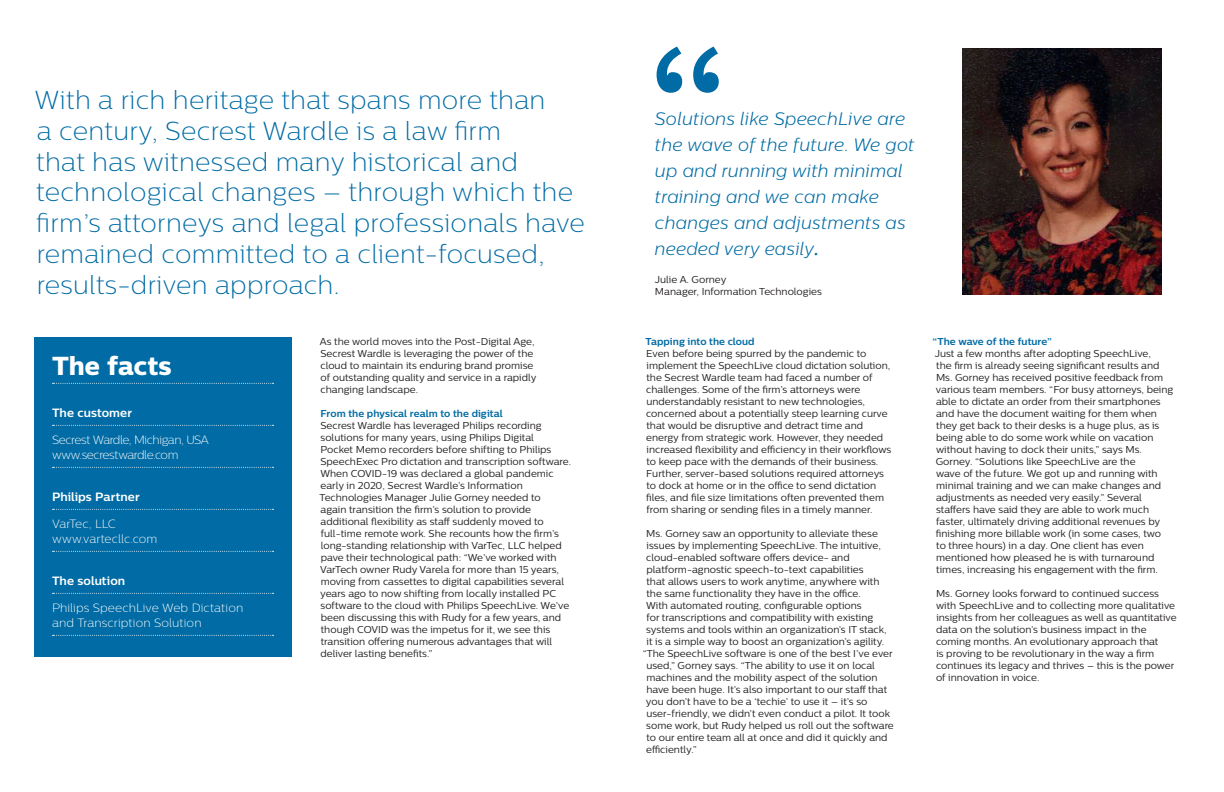
<style>
.page{position:relative;width:1224px;height:792px;background:#fff}
.page>*{position:absolute;margin:0;border:0;box-sizing:border-box;transform-origin:0 0}
.t1{font:500 200px "Centrale Sans";color:#006ba4}
.t2{font:26px/31px "Centrale Sans X Light";letter-spacing:.01em;color:#006ba4}
.t3{font:26px "Centrale Sans X Bold";color:#fff}
.t4{font:italic 300 18px/26px "Centrale Sans";letter-spacing:.01em;color:#006ba4}
.t5{font:12px/15px "Centrale Sans X Light";letter-spacing:-.005em;color:#fff}
.t6{font:12px/15px "Centrale Sans X Light";letter-spacing:-.035em;color:#fff}
.t7{font:700 12px "Centrale Sans";letter-spacing:.005em;color:#fff}
.t8{font:10px/12px "Centrale Sans";color:#231f20}
.t9{font:700 10px "Centrale Sans";color:#006ba4}
.s1{font-weight:700}
</style>
<div class="page">
<div style="left:34px;top:337px;width:257px;height:320px;background:#006ba4"></div>
<svg style="left:53px;top:383px;width:221px;height:1px"></svg>
<svg style="left:53px;top:425px;width:221px;height:1px"></svg>
<svg style="left:53px;top:467px;width:221px;height:1px"></svg>
<svg style="left:53px;top:509px;width:221px;height:1px"></svg>
<svg style="left:53px;top:551px;width:221px;height:1px"></svg>
<svg style="left:53px;top:593px;width:221px;height:1px"></svg>
<svg style="left:53px;top:635px;width:221px;height:1px"></svg>
<img style="left:963px;top:48px;width:199px;height:247px">
<p class="t2" style="left:35px;top:84px;width:552px">With a rich heritage that spans more than<br>a century, Secrest Wardle is a law firm<br>that has witnessed many historical and technological changes – through which the firm’s attorneys and legal professionals have remained committed to a client-focused, results-driven approach.</p>
<p class="t8" style="left:320px;top:335px;width:218px">As the world moves into the Post-Digital Age, Secrest Wardle is leveraging the power of the cloud to maintain its enduring brand promise of outstanding quality and service in a rapidly changing landscape.</p>
<p class="t9" style="left:321px;top:407px;width:184px">From the physical realm to the digital</p>
<p class="t8" style="left:320px;top:419px;width:253px">Secrest Wardle has leveraged Philips recording solutions for many years, using Philips Digital<br>Pocket Memo recorders before shifting to Philips SpeechExec Pro dictation and transcription software.<br>When COVID-19 was declared a global pandemic early in 2020, Secrest Wardle’s Information Technologies Manager Julie Gorney needed to<br>again transition the firm’s solution to provide additional flexibility as staff suddenly moved to full-time remote work. She recounts how the firm’s long-standing relationship with VarTec, LLC helped pave their technological path: “We’ve worked with VarTech owner Rudy Varela for more than 15 years, moving from cassettes to digital capabilities several years ago to now shifting from locally installed PC software to the cloud with Philips SpeechLive. We’ve been discussing this with Rudy for a few years, and though COVID was the impetus for it, we see this transition offering numerous advantages that will deliver lasting benefits.”</p>
<h2 class="t3" style="left:52px;top:349px;width:121px">The facts</h2>
<p class="t7" style="left:52px;top:405px;width:82px">The customer</p>
<p class="t6" style="left:52px;top:432px;width:158px">Secrest Wardle, Michigan, USA www.secrestwardle.com</p>
<p class="t7" style="left:52px;top:489px;width:89px">Philips Partner</p>
<p class="t5" style="left:52px;top:516px;width:107px">VarTec, LLC www.vartecllc.com</p>
<p class="t7" style="left:52px;top:573px;width:75px">The solution</p>
<p class="t5" style="left:52px;top:600px;width:193px">Philips SpeechLive Web Dictation and Transcription Solution</p>
<h1 class="t1" style="left:644px;top:-3px;width:91px">“</h1>
<h3 class="t4" style="left:655px;top:106px;width:261px">Solutions like SpeechLive are the wave of the future. We got up and running with minimal training and we can make changes and adjustments as needed very easily<span class="s1">.</span></h3>
<p class="t8" style="left:655px;top:273px;width:168px">Julie A. Gorney<br>Manager, Information Technologies</p>
<p class="t9" style="left:646px;top:335px;width:110px">Tapping into the cloud</p>
<p class="t8" style="left:646px;top:347px;width:247px">Even before being spurred by the pandemic to implement the SpeechLive cloud dictation solution, the Secrest Wardle team had faced a number of challenges. Some of the firm’s attorneys were understandably resistant to new technologies, concerned about a potentially steep learning curve that would be disruptive and detract time and energy from strategic work. However, they needed increased flexibility and efficiency in their workflows to keep pace with the demands of their business.<br>Further, server-based solutions required attorneys to dock at home or in the office to send dictation files, and file size limitations often prevented them from sharing or sending files in a timely manner.</p>
<p class="t8" style="left:646px;top:527px;width:233px">Ms. Gorney saw an opportunity to alleviate these</p>
<p class="t8" style="left:647px;top:539px;width:236px">issues by implementing SpeechLive. The intuitive,</p>
<p class="t8" style="left:646px;top:551px;width:205px">cloud-enabled software offers device- and</p>
<p class="t8" style="left:646px;top:563px;width:219px">platform-agnostic speech-to-text capabilities</p>
<p class="t8" style="left:646px;top:575px;width:235px">that allows users to work anytime, anywhere with</p>
<p class="t8" style="left:646px;top:587px;width:216px">the same functionality they have in the office.</p>
<p class="t8" style="left:646px;top:599px;width:217px">With automated routing, configurable options</p>
<p class="t8" style="left:646px;top:611px;width:228px">for transcriptions and compatibility with existing</p>
<p class="t8" style="left:646px;top:623px;width:242px">systems and tools within an organization’s IT stack,</p>
<p class="t8" style="left:647px;top:635px;width:239px">it is a simple way to boost an organization’s agility.</p>
<p class="t8" style="left:643px;top:647px;width:251px">“The SpeechLive software is one of the best I’ve ever</p>
<p class="t8" style="left:646px;top:659px;width:230px">used,” Gorney says. “The ability to use it on local</p>
<p class="t8" style="left:646px;top:671px;width:233px">machines and the mobility aspect of the solution</p>
<p class="t8" style="left:646px;top:683px;width:242px">have been huge. It’s also important to our staff that</p>
<p class="t8" style="left:646px;top:695px;width:223px">you don’t have to be a ‘techie’ to use it – it’s so</p>
<p class="t8" style="left:646px;top:707px;width:245px">user-friendly, we didn’t even conduct a pilot. It took</p>
<p class="t8" style="left:646px;top:719px;width:249px">some work, but Rudy helped us roll out the software</p>
<p class="t8" style="left:646px;top:731px;width:243px">to our entire team all at once and did it quickly and</p>
<p class="t8" style="left:646px;top:743px;width:52px">efficiently.”</p>
<p class="t9" style="left:933px;top:335px;width:121px">“The wave of the future”</p>
<p class="t8" style="left:935px;top:347px;width:240px">Just a few months after adopting SpeechLive,<br>the firm is already seeing significant results and Ms. Gorney has received positive feedback from various team members. “For busy attorneys, being able to dictate an order from their smartphones and have the document waiting for them when they get back to their desks is a huge plus, as is being able to do some work while on vacation without having to dock their units,” says Ms.<br>Gorney. “Solutions like SpeechLive are the<br>wave of the future. We got up and running with minimal training and we can make changes and adjustments as needed very easily.” Several staffers have said they are able to work much faster, ultimately driving additional revenues by finishing more billable work (in some cases, two<br>to three hours) in a day. One client has even mentioned how pleased he is with turnaround times, increasing his engagement with the firm.</p>
<p class="t8" style="left:936px;top:587px;width:242px">Ms. Gorney looks forward to continued success with SpeechLive and to collecting more qualitative insights from her colleagues as well as quantitative data on the solution’s business impact in the coming months. An evolutionary approach that<br>is proving to be revolutionary in the way a firm continues its legacy and thrives – this is the power of innovation in voice.</p>
</div>
